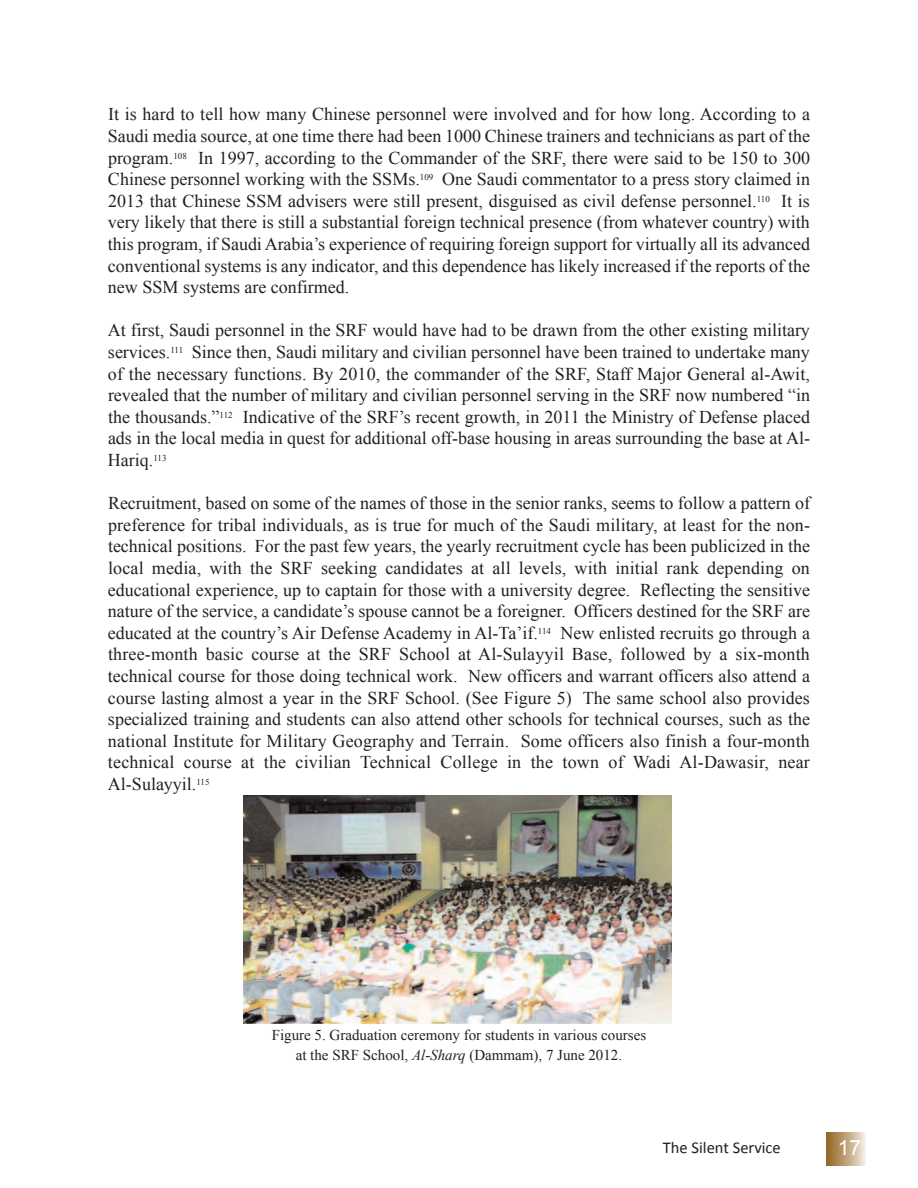
<style>
.page{position:relative;width:918px;height:1188px;background:#fff}
.page>*{position:absolute;margin:0;border:0;box-sizing:border-box;transform-origin:0 0}
.t1{font:21px "Arial";color:#fff}
.t2{font:18px/21.6px "Times New Roman";color:#231f20;text-align:justify}
.t3{font:16.5px "Calibri";color:#231f20}
.t4{font:15px/20.1px "Times New Roman";color:#231f20;text-align:center}
.s1{font-style:italic}
</style>
<div class="page">
<div style="left:827px;top:1133px;width:38px;height:33px;background:linear-gradient(to right,#926320,#ede3d6)"></div>
<img style="left:243px;top:795px;width:429px;height:229px">
<p class="t2" style="left:108px;top:104px;width:704px">It is hard to tell how many Chinese personnel were involved and for how long. According to a Saudi media source, at one time there had been 1000 Chinese trainers and technicians as part of the program.<sup>108</sup> In 1997, according to the Commander of the SRF, there were said to be 150 to 300<br>Chinese personnel working with the SSMs.<sup>109</sup> One Saudi commentator to a press story claimed in 2013 that Chinese SSM advisers were still present, disguised as civil defense personnel.<sup>110</sup> It is very likely that there is still a substantial foreign technical presence (from whatever country) with this program, if Saudi Arabia’s experience of requiring foreign support for virtually all its advanced conventional systems is any indicator, and this dependence has likely increased if the reports of the new SSM systems are confirmed.</p>
<p class="t2" style="left:108px;top:320px;width:704px">At first, Saudi personnel in the SRF would have had to be drawn from the other existing military services.<sup>111</sup> Since then, Saudi military and civilian personnel have been trained to undertake many of the necessary functions. By 2010, the commander of the SRF, Staff Major General al-Awit, revealed that the number of military and civilian personnel serving in the SRF now numbered “in the thousands.”<sup>112</sup> Indicative of the SRF’s recent growth, in 2011 the Ministry of Defense placed ads in the local media in quest for additional off-base housing in areas surrounding the base at Al-Hariq.<sup>113</sup></p>
<p class="t2" style="left:108px;top:492px;width:704px">Recruitment, based on some of the names of those in the senior ranks, seems to follow a pattern of preference for tribal individuals, as is true for much of the Saudi military, at least for the non&shy;technical positions. For the past few years, the yearly recruitment cycle has been publicized in the local media, with the SRF seeking candidates at all levels, with initial rank depending on educational experience, up to captain for those with a university degree. Reflecting the sensitive nature of the service, a candidate’s spouse cannot be a foreigner. Officers destined for the SRF are educated at the country’s Air Defense Academy in Al-Ta’if.<sup>114</sup> New enlisted recruits go through a three-month basic course at the SRF School at Al-Sulayyil Base, followed by a six-month technical course for those doing technical work. New officers and warrant officers also attend a course lasting almost a year in the SRF School. (See Figure 5) The same school also provides specialized training and students can also attend other schools for technical courses, such as the national Institute for Military Geography and Terrain. Some officers also finish a four-month technical course at the civilian Technical College in the town of Wadi Al-Dawasir, near Al-Sulayyil.<sup>115</sup></p>
<p class="t4" style="left:272px;top:1025px;width:376px">Figure 5. Graduation ceremony for students in various courses at the SRF School, <span class="s1">Al-Sharq</span> (Dammam), 7 June 2012.</p>
<p class="t3" style="left:663px;top:1141px;width:119px">The Silent Service</p>
<p class="t1" style="left:838px;top:1136px;width:25px">17</p>
</div>
